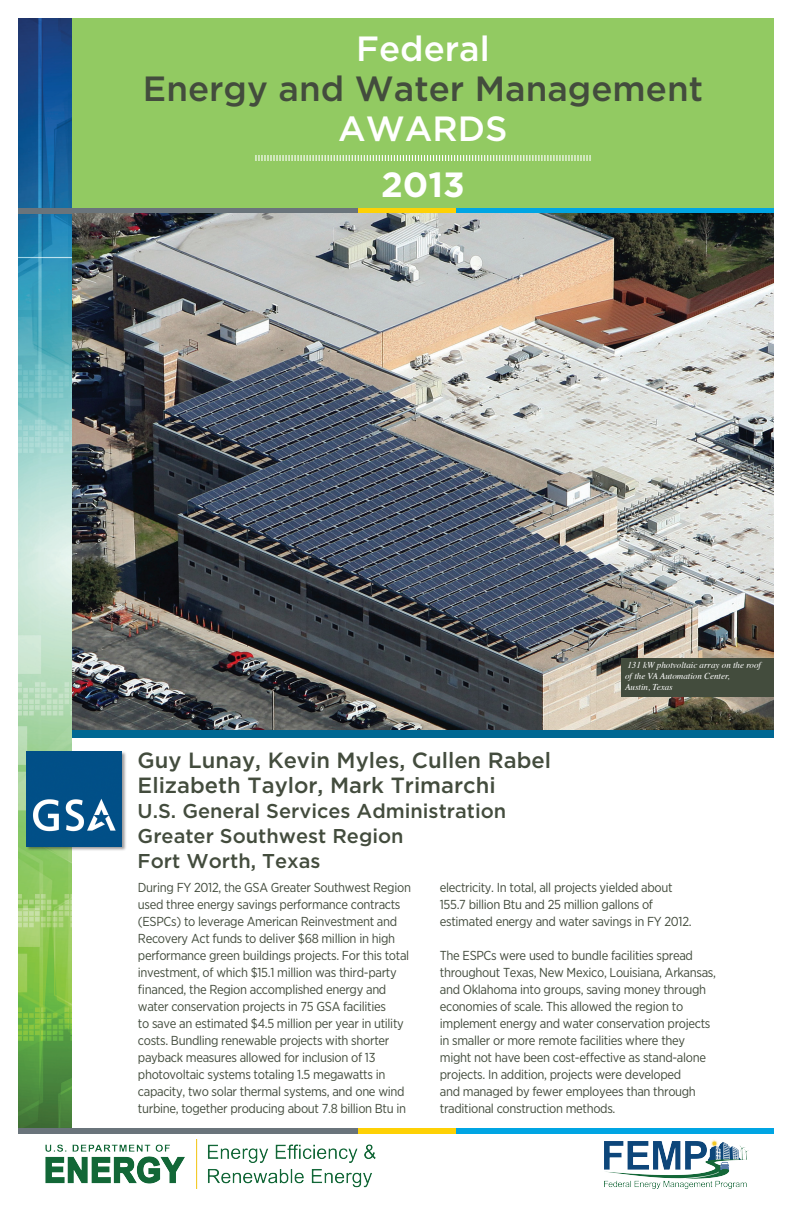
<style>
.page{position:relative;width:792px;height:1224px;background:#fff}
.page>*{position:absolute;margin:0;border:0;box-sizing:border-box;transform-origin:0 0}
.t1{font:500 35px "Gotham";color:#434c3d}
.t2{font:500 35px "Gotham";color:#fff}
.t3{font:700 35px "Gotham";color:#fff}
.t4{font:500 22px "Gotham";color:#434c3d}
.t5{font:500 20px "Gotham";color:#434c3d}
.t6{font:13px/17px "Gotham Narrow";letter-spacing:-.025em;color:#434c3d}
.t7{font:italic 9px/11px "Times";color:#fff}
</style>
<div class="page">
<img style="left:18px;top:18px;width:54px;height:1111px">
<div style="left:72px;top:18px;width:702px;height:195px;background:#92ca62"></div>
<div style="left:18px;top:1129px;width:573px;height:5px;background:#6a747b"></div>
<div style="left:358px;top:1129px;width:139px;height:5px;background:#fed105"></div>
<div style="left:457px;top:1129px;width:317px;height:5px;background:#00a5e3"></div>
<svg style="left:255px;top:155px;width:336px;height:6px"></svg>
<img style="left:605px;top:1140px;width:143px;height:48px">
<img style="left:45px;top:1139px;width:331px;height:49px">
<div style="left:18px;top:208px;width:573px;height:5px;background:#6a747b"></div>
<div style="left:358px;top:208px;width:139px;height:5px;background:#fed105"></div>
<div style="left:457px;top:208px;width:317px;height:5px;background:#00a5e3"></div>
<img style="left:72px;top:213px;width:702px;height:517px">
<div style="left:72px;top:730px;width:702px;height:8px;background:#006893"></div>
<div style="left:26px;top:751px;width:100px;height:100px;background:#231f20;opacity:.45"></div>
<img style="left:26px;top:751px;width:95px;height:95px">
<div style="left:622px;top:658px;width:152px;height:38px;background:#434c3d"></div>
<h1 class="t2" style="left:356px;top:26px;width:135px">Federal</h1>
<h1 class="t1" style="left:143px;top:66px;width:562px">Energy and Water Management</h1>
<h1 class="t2" style="left:338px;top:106px;width:171px">AWARDS</h1>
<h1 class="t3" style="left:381px;top:162px;width:85px">2013</h1>
<p class="t7" style="left:625px;top:659px;width:137px">131 kW photvoltaic array on the roof of the VA Automation Center,<br>Austin, Texas</p>
<p class="t4" style="left:138px;top:745px;width:415px">Guy Lunay, Kevin Myles, Cullen Rabel</p>
<p class="t4" style="left:138px;top:770px;width:360px">Elizabeth Taylor, Mark Trimarchi</p>
<p class="t5" style="left:138px;top:797px;width:370px">U.S. General Services Administration</p>
<p class="t5" style="left:138px;top:822px;width:268px">Greater Southwest Region</p>
<p class="t5" style="left:138px;top:847px;width:184px">Fort Worth, Texas</p>
<p class="t6" style="left:138px;top:879px;width:275px">During FY 2012, the GSA Greater Southwest Region used three energy savings performance contracts (ESPCs) to leverage American Reinvestment and Recovery Act funds to deliver $68 million in high performance green buildings projects. For this total investment, of which $15.1 million was third-party financed, the Region accomplished energy and water conservation projects in 75 GSA facilities<br>to save an estimated $4.5 million per year in utility costs. Bundling renewable projects with shorter payback measures allowed for inclusion of 13 photovoltaic systems totaling 1.5 megawatts in capacity, two solar thermal systems, and one wind turbine, together producing about 7.8 billion Btu in</p>
<p class="t6" style="left:440px;top:879px;width:253px">electricity. In total, all projects yielded about<br>155.7 billion Btu and 25 million gallons of estimated energy and water savings in FY 2012.</p>
<p class="t6" style="left:440px;top:947px;width:278px">The ESPCs were used to bundle facilities spread throughout Texas, New Mexico, Louisiana, Arkansas, and Oklahoma into groups, saving money through economies of scale. This allowed the region to implement energy and water conservation projects in smaller or more remote facilities where they might not have been cost-effective as stand-alone projects. In addition, projects were developed<br>and managed by fewer employees than through traditional construction methods.</p>
</div>
